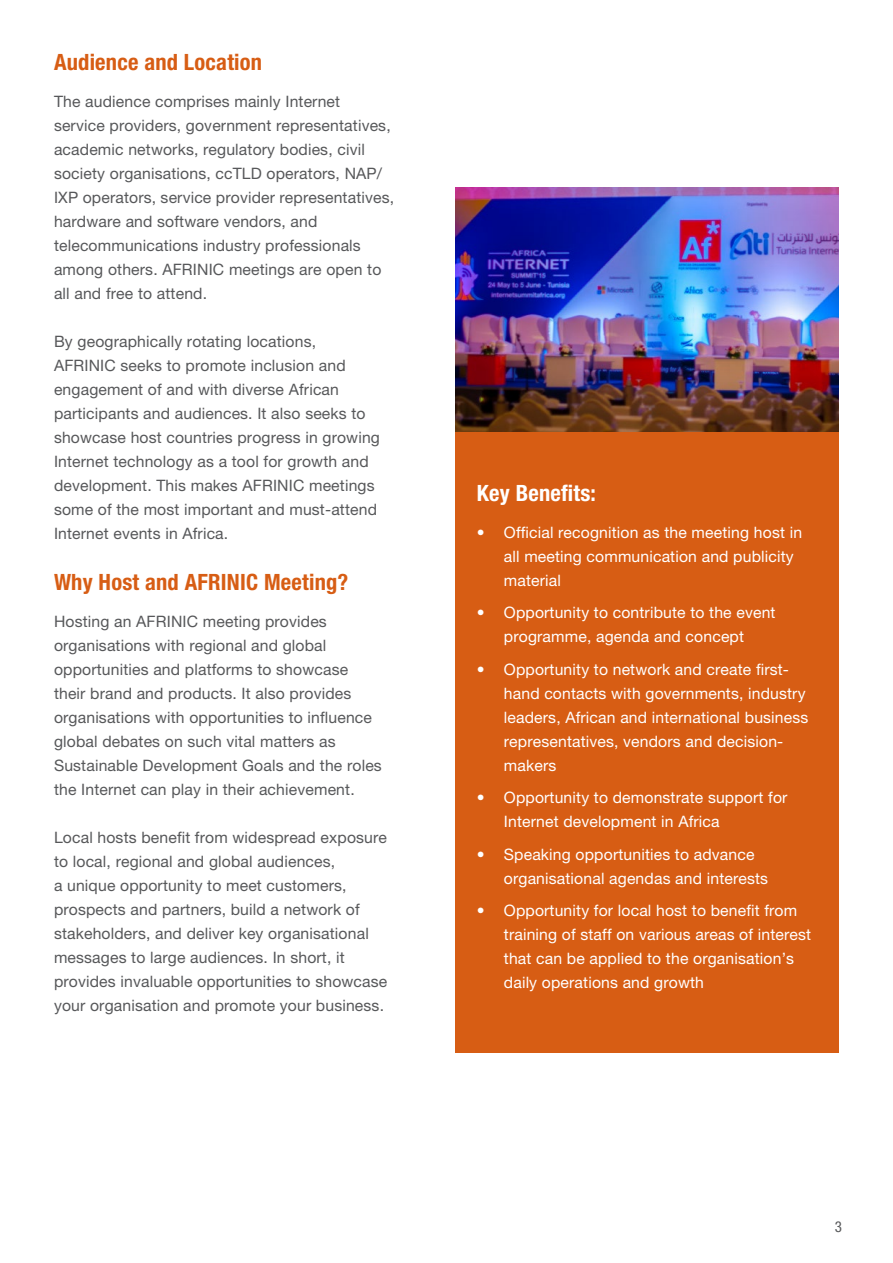
<style>
.page{position:relative;width:893px;height:1263px;background:#fff}
.page>*{position:absolute;margin:0;border:0;box-sizing:border-box;transform-origin:0 0}
.t1{font:700 condensed 22.5px "Helvetica Neue LT Pro";letter-spacing:.01em;color:#d75d14}
.t2{font:700 condensed 22.5px "Helvetica Neue LT Pro";letter-spacing:.01em;color:#fff}
.t3{font:15.75px/24px "Helvetica Neue LT Pro";letter-spacing:.01em;color:#57585a}
.t4{font:15.75px/24px "Helvetica Neue LT Pro";letter-spacing:.01em;color:#fff}
.t5{font:condensed 15px "Helvetica Neue LT Pro";color:#57585a}
</style>
<div class="page">
<div style="left:455px;top:432px;width:384px;height:620px;background:#d75d14"></div>
<img style="left:455px;top:188px;width:384px;height:244px">
<h1 class="t1" style="left:54px;top:48px;width:210px">Audience and Location</h1>
<p class="t3" style="left:54px;top:89px;width:342px">The audience comprises mainly Internet service providers, government representatives, academic networks, regulatory bodies, civil society organisations, ccTLD operators, NAP/ IXP operators, service provider representatives, hardware and software vendors, and telecommunications industry professionals among others. AFRINIC meetings are open to all and free to attend.</p>
<p class="t3" style="left:54px;top:329px;width:327px">By geographically rotating locations, AFRINIC seeks to promote inclusion and engagement of and with diverse African participants and audiences. It also seeks to showcase host countries progress in growing Internet technology as a tool for growth and development. This makes AFRINIC meetings some of the most important and must-attend Internet events in Africa.</p>
<h1 class="t1" style="left:54px;top:568px;width:296px">Why Host and AFRINIC Meeting?</h1>
<p class="t3" style="left:54px;top:609px;width:329px">Hosting an AFRINIC meeting provides organisations with regional and global opportunities and platforms to showcase their brand and products. It also provides organisations with opportunities to influence global debates on such vital matters as Sustainable Development Goals and the roles the Internet can play in their achievement.</p>
<p class="t3" style="left:54px;top:825px;width:335px">Local hosts benefit from widespread exposure to local, regional and global audiences,<br>a unique opportunity to meet customers, prospects and partners, build a network of stakeholders, and deliver key organisational messages to large audiences. In short, it provides invaluable opportunities to showcase your organisation and promote your business.</p>
<h1 class="t2" style="left:477px;top:479px;width:121px">Key Benefits:</h1>
<p class="t4" style="left:504px;top:520px;width:300px;text-indent:-27px">• Official recognition as the meeting host in all meeting communication and publicity material</p>
<p class="t4" style="left:477px;top:600px;width:300px;text-align:center">• Opportunity to contribute to the event programme, agenda and concept</p>
<p class="t4" style="left:504px;top:657px;width:306px;text-indent:-27px">• Opportunity to network and create first&shy;hand contacts with governments, industry leaders, African and international business representatives, vendors and decision&shy;makers</p>
<p class="t4" style="left:504px;top:785px;width:285px;text-indent:-27px">• Opportunity to demonstrate support for<br>Internet development in Africa</p>
<p class="t4" style="left:504px;top:842px;width:266px;text-indent:-27px">• Speaking opportunities to advance organisational agendas and interests</p>
<p class="t4" style="left:504px;top:898px;width:309px;text-indent:-27px">• Opportunity for local host to benefit from training of staff on various areas of interest that can be applied to the organisation’s daily operations and growth</p>
<p class="t5" style="left:835px;top:1218px;width:9px">3</p>
</div>
